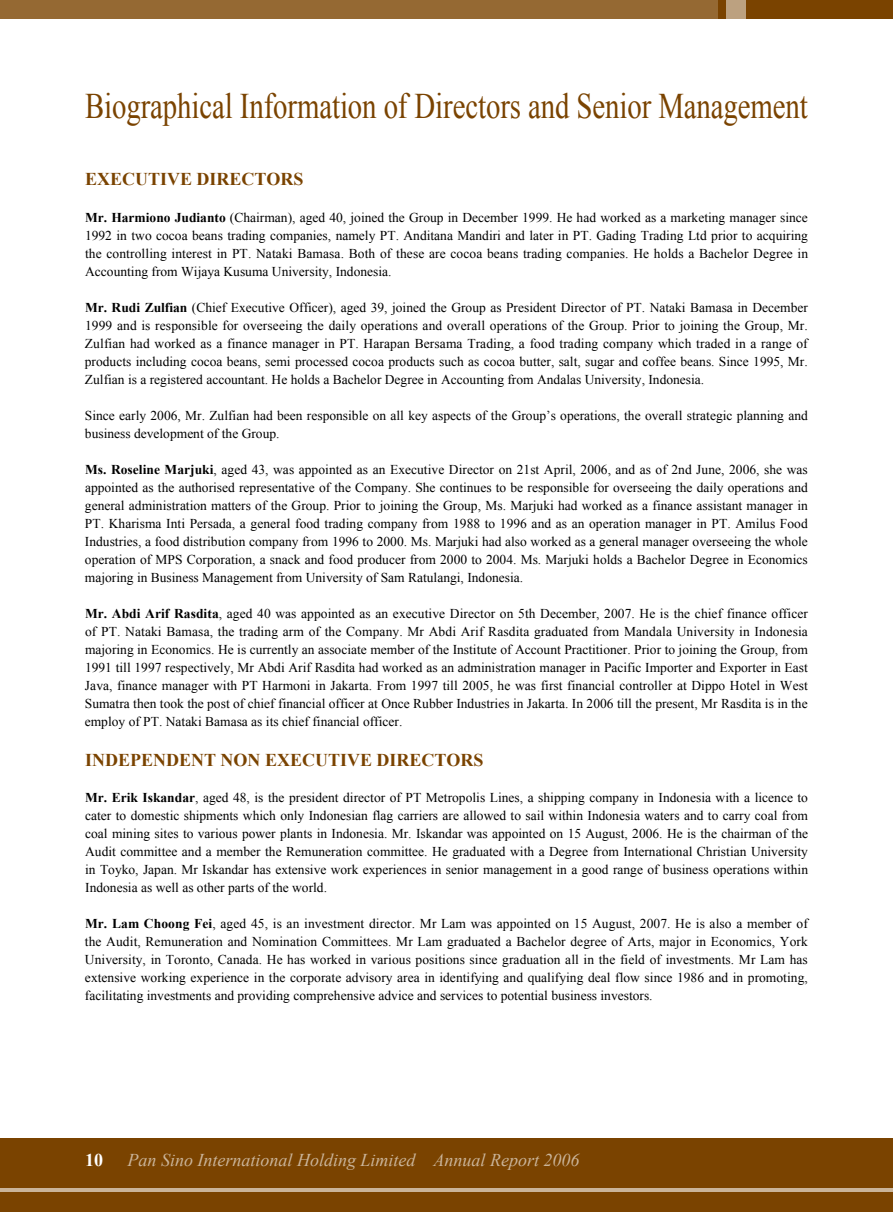
<style>
.page{position:relative;width:893px;height:1212px;background:#fff}
.page>*{position:absolute;margin:0;border:0;box-sizing:border-box;transform-origin:0 0}
.t1{font:36px "Times New Roman";letter-spacing:-.005em;color:#7a4300;scale:.8 1}
.t2{font:italic 18px "Times New Roman";color:#cab499}
.t3{font:700 18px "Times New Roman";color:#7a4300}
.t4{font:700 18px "Times New Roman";color:#fff}
.t5{font:13.5px/18px "Times New Roman";color:#000;text-align:justify}
.s1{font-weight:700}
</style>
<div class="page">
<div style="left:0;top:1138px;width:893px;height:74px;background:#7a4300"></div>
<div style="left:0;top:0;width:893px;height:19px;background:#7a4300"></div>
<div style="left:0;top:0;width:745px;height:19px;background:#956933"></div>
<div style="left:726px;top:0;width:20px;height:19px;background:#bca180"></div>
<div style="left:718px;top:0;width:8px;height:19px;background:#7a4300"></div>
<hr style="left:0;top:1188px;width:893px;height:4px;background:#cab499">
<h1 class="t1" style="left:85px;top:82px;width:905px">Biographical Information of Directors and Senior Management</h1>
<h2 class="t3" style="left:85px;top:167px;width:220px">EXECUTIVE DIRECTORS</h2>
<p class="t5" style="left:85px;top:208px;width:725px"><span class="s1">Mr. Harmiono Judianto</span> (Chairman), aged 40, joined the Group in December 1999. He had worked as a marketing manager since 1992 in two cocoa beans trading companies, namely PT. Anditana Mandiri and later in PT. Gading Trading Ltd prior to acquiring the controlling interest in PT. Nataki Bamasa. Both of these are cocoa beans trading companies. He holds a Bachelor Degree in Accounting from Wijaya Kusuma University, Indonesia.</p>
<p class="t5" style="left:85px;top:298px;width:724px"><span class="s1">Mr. Rudi Zulfian</span> (Chief Executive Officer), aged 39, joined the Group as President Director of PT. Nataki Bamasa in December 1999 and is responsible for overseeing the daily operations and overall operations of the Group. Prior to joining the Group, Mr.<br>Zulfian had worked as a finance manager in PT. Harapan Bersama Trading, a food trading company which traded in a range of products including cocoa beans, semi processed cocoa products such as cocoa butter, salt, sugar and coffee beans. Since 1995, Mr.<br>Zulfian is a registered accountant. He holds a Bachelor Degree in Accounting from Andalas University, Indonesia.</p>
<p class="t5" style="left:85px;top:406px;width:724px">Since early 2006, Mr. Zulfian had been responsible on all key aspects of the Group’s operations, the overall strategic planning and business development of the Group.</p>
<p class="t5" style="left:85px;top:460px;width:724px"><span class="s1">Ms. Roseline Marjuki</span>, aged 43, was appointed as an Executive Director on 21st April, 2006, and as of 2nd June, 2006, she was appointed as the authorised representative of the Company. She continues to be responsible for overseeing the daily operations and general administration matters of the Group. Prior to joining the Group, Ms. Marjuki had worked as a finance assistant manager in PT. Kharisma Inti Persada, a general food trading company from 1988 to 1996 and as an operation manager in PT. Amilus Food Industries, a food distribution company from 1996 to 2000. Ms. Marjuki had also worked as a general manager overseeing the whole operation of MPS Corporation, a snack and food producer from 2000 to 2004. Ms. Marjuki holds a Bachelor Degree in Economics majoring in Business Management from University of Sam Ratulangi, Indonesia.</p>
<p class="t5" style="left:85px;top:604px;width:725px"><span class="s1">Mr. Abdi Arif Rasdita</span>, aged 40 was appointed as an executive Director on 5th December, 2007. He is the chief finance officer of PT. Nataki Bamasa, the trading arm of the Company. Mr Abdi Arif Rasdita graduated from Mandala University in Indonesia majoring in Economics. He is currently an associate member of the Institute of Account Practitioner. Prior to joining the Group, from 1991 till 1997 respectively, Mr Abdi Arif Rasdita had worked as an administration manager in Pacific Importer and Exporter in East Java, finance manager with PT Harmoni in Jakarta. From 1997 till 2005, he was first financial controller at Dippo Hotel in West Sumatra then took the post of chief financial officer at Once Rubber Industries in Jakarta. In 2006 till the present, Mr Rasdita is in the employ of PT. Nataki Bamasa as its chief financial officer.</p>
<h2 class="t3" style="left:85px;top:747px;width:400px">INDEPENDENT NON EXECUTIVE DIRECTORS</h2>
<p class="t5" style="left:85px;top:789px;width:725px"><span class="s1">Mr. Erik Iskandar</span>, aged 48, is the president director of PT Metropolis Lines, a shipping company in Indonesia with a licence to cater to domestic shipments which only Indonesian flag carriers are allowed to sail within Indonesia waters and to carry coal from coal mining sites to various power plants in Indonesia. Mr. Iskandar was appointed on 15 August, 2006. He is the chairman of the Audit committee and a member the Remuneration committee. He graduated with a Degree from International Christian University in Toyko, Japan. Mr Iskandar has extensive work experiences in senior management in a good range of business operations within Indonesia as well as other parts of the world.</p>
<p class="t5" style="left:85px;top:915px;width:724px"><span class="s1">Mr. Lam Choong Fei</span>, aged 45, is an investment director. Mr Lam was appointed on 15 August, 2007. He is also a member of the Audit, Remuneration and Nomination Committees. Mr Lam graduated a Bachelor degree of Arts, major in Economics, York University, in Toronto, Canada. He has worked in various positions since graduation all in the field of investments. Mr Lam has extensive working experience in the corporate advisory area in identifying and qualifying deal flow since 1986 and in promoting, facilitating investments and providing comprehensive advice and services to potential business investors.</p>
<h2 class="t4" style="left:85px;top:1148px;width:19px">10</h2>
<h2 class="t2" style="left:128px;top:1148px;width:453px">Pan Sino International Holding Limited Annual Report 2006</h2>
</div>
